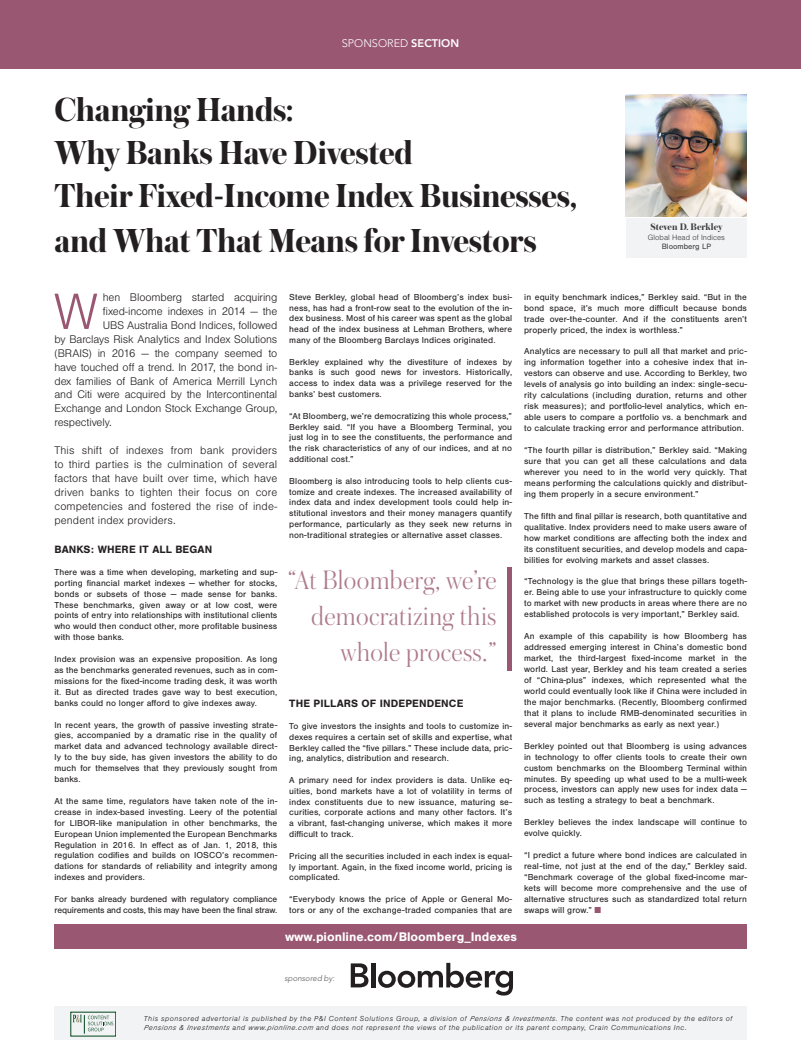
<style>
.page{position:relative;width:801px;height:1062px;background:#fff}
.page>*{position:absolute;margin:0;border:0;box-sizing:border-box;transform-origin:0 0}
.t1{font:300 52.9px "Nimbus San";color:#995772}
.t2{font:700 35px "Austin";letter-spacing:-.015em;color:#231f20}
.t3{font:300 28px/36px "Austin";letter-spacing:.01em;color:#ad7a8c;text-align:right}
.t4{font:700 13px "Nimbus San";color:#fff}
.t5{font:300 11.5px/13.9px "Nimbus San";letter-spacing:-.01em;color:#231f20;text-align:justify}
.t6{font:700 11px "Nimbus San";letter-spacing:.01em;color:#231f20}
.t7{font:300 11px "Avenir";color:#fff}
.t8{font:700 10px "Austin";letter-spacing:.01em;color:#3e3e3f}
.t9{font:9px/11px "Nimbus San";letter-spacing:.01em;color:#231f20;text-align:justify}
.t10{font:9px/10.9px "Nimbus San";letter-spacing:-.01em;color:#231f20}
.t11{font:300 8px "Nimbus San";color:#3e3e3f}
.t12{font:italic 300 8px "Avenir";color:#57585a}
.t13{font:8px "Nimbus San";color:#3e3e3f}
.t14{font:italic 300 7.5px/9px "Nimbus San";letter-spacing:.065em;color:#231f20}
.s1{font-weight:800}
.s2{color:#995772}
</style>
<div class="page">
<div style="left:54px;top:925px;width:694px;height:24px;background:#995772"></div>
<div style="left:54px;top:1006px;width:693px;height:34px;background:#f2f3f4"></div>
<svg style="left:73px;top:1015px;width:40px;height:19px"></svg>
<svg style="left:351px;top:963px;width:17px;height:24px"></svg>
<hr style="left:371px;top:963px;width:4px;height:24px;background:#231f20">
<svg style="left:378px;top:963px;width:135px;height:33px"></svg>
<hr style="left:508px;top:567px;width:4px;height:104px;background:#995772">
<div style="left:0;top:0;width:801px;height:69px;background:#995772"></div>
<img style="left:626px;top:95px;width:121px;height:122px">
<div style="left:626px;top:218px;width:121px;height:40px;background:#f2f3f4"></div>
<p class="t7" style="left:342px;top:37px;width:119px">SPONSORED <span class="s1">SECTION</span></p>
<p class="t2" style="left:54px;top:85px;width:240px">Changing Hands:</p>
<p class="t2" style="left:54px;top:128px;width:360px">Why Banks Have Divested</p>
<p class="t2" style="left:54px;top:171px;width:524px">Their Fixed-Income Index Businesses,</p>
<p class="t2" style="left:54px;top:216px;width:484px">and What That Means for Investors</p>
<p class="t8" style="left:650px;top:220px;width:74px">Steven D. Berkley</p>
<p class="t11" style="left:648px;top:233px;width:79px">Global Head of Indices</p>
<p class="t13" style="left:662px;top:242px;width:51px">Bloomberg LP</p>
<p class="t1" style="left:54px;top:284px;width:46px">W</p>
<p class="t5" style="left:103px;top:291px;width:176px">hen Bloomberg started acquiring</p>
<p class="t5" style="left:103px;top:305px;width:176px">fixed-income indexes in 2014 — the</p>
<p class="t5" style="left:103px;top:319px;width:176px">UBS Australia Bond Indices, followed</p>
<p class="t5" style="left:54px;top:332px;width:224px">by Barclays Risk Analytics and Index Solutions</p>
<p class="t5" style="left:54px;top:346px;width:224px">(BRAIS) in 2016 ― the company seemed to</p>
<p class="t5" style="left:54px;top:360px;width:224px">have touched off a trend. In 2017, the bond in-</p>
<p class="t5" style="left:54px;top:374px;width:224px">dex families of Bank of America Merrill Lynch</p>
<p class="t5" style="left:54px;top:388px;width:224px">and Citi were acquired by the Intercontinental</p>
<p class="t5" style="left:54px;top:402px;width:224px">Exchange and London Stock Exchange Group,</p>
<p class="t5" style="left:54px;top:416px;width:59px">respectively.</p>
<p class="t5" style="left:54px;top:444px;width:224px">This shift of indexes from bank providers to third parties is the culmination of several factors that have built over time, which have driven banks to tighten their focus on core competencies and fostered the rise of inde&shy;pendent index providers.</p>
<p class="t6" style="left:54px;top:543px;width:159px">BANKS: WHERE IT ALL BEGAN</p>
<p class="t9" style="left:54px;top:567px;width:224px">There was a time when developing, marketing and sup&shy;porting financial market indexes — whether for stocks, bonds or subsets of those ― made sense for banks.<br>These benchmarks, given away or at low cost, were points of entry into relationships with institutional clients who would then conduct other, more profitable business with those banks.</p>
<p class="t9" style="left:54px;top:654px;width:224px">Index provision was an expensive proposition. As long as the benchmarks generated revenues, such as in com&shy;missions for the fixed-income trading desk, it was worth it. But as directed trades gave way to best execution, banks could no longer afford to give indexes away.</p>
<p class="t9" style="left:54px;top:719px;width:224px">In recent years, the growth of passive investing strate&shy;gies, accompanied by a dramatic rise in the quality of market data and advanced technology available direct&shy;ly to the buy side, has given investors the ability to do much for themselves that they previously sought from banks.</p>
<p class="t9" style="left:54px;top:796px;width:224px">At the same time, regulators have taken note of the in&shy;crease in index-based investing. Leery of the potential for LIBOR-like manipulation in other benchmarks, the European Union implemented the European Benchmarks Regulation in 2016. In effect as of Jan. 1, 2018, this regulation codifies and builds on IOSCO’s recommen&shy;dations for standards of reliability and integrity among indexes and providers.</p>
<p class="t10" style="left:54px;top:894px;width:224px">For banks already burdened with regulatory compliance requirements and costs, this may have been the final straw.</p>
<p class="t9" style="left:289px;top:291px;width:224px">Steve Berkley, global head of Bloomberg’s index busi&shy;ness, has had a front-row seat to the evolution of the in&shy;dex business. Most of his career was spent as the global head of the index business at Lehman Brothers, where many of the Bloomberg Barclays Indices originated.</p>
<p class="t9" style="left:289px;top:356px;width:224px">Berkley explained why the divestiture of indexes by banks is such good news for investors. Historically, access to index data was a privilege reserved for the banks’ best customers.</p>
<p class="t9" style="left:289px;top:411px;width:224px">“At Bloomberg, we’re democratizing this whole process,” Berkley said. “If you have a Bloomberg Terminal, you just log in to see the constituents, the performance and the risk characteristics of any of our indices, and at no additional cost.”</p>
<p class="t9" style="left:289px;top:476px;width:224px">Bloomberg is also introducing tools to help clients cus&shy;tomize and create indexes. The increased availability of index data and index development tools could help in&shy;stitutional investors and their money managers quantify performance, particularly as they seek new returns in non-traditional strategies or alternative asset classes.</p>
<p class="t3" style="left:288px;top:561px;width:210px">“At Bloomberg, we’re democratizing this whole process.”</p>
<p class="t6" style="left:289px;top:697px;width:176px">THE PILLARS OF INDEPENDENCE</p>
<p class="t9" style="left:289px;top:721px;width:224px">To give investors the insights and tools to customize in&shy;dexes requires a certain set of skills and expertise, what Berkley called the “five pillars.” These include data, pric&shy;ing, analytics, distribution and research.</p>
<p class="t9" style="left:289px;top:775px;width:224px">A primary need for index providers is data. Unlike eq&shy;uities, bond markets have a lot of volatility in terms of index constituents due to new issuance, maturing se&shy;curities, corporate actions and many other factors. It’s a vibrant, fast-changing universe, which makes it more difficult to track.</p>
<p class="t9" style="left:289px;top:851px;width:224px">Pricing all the securities included in each index is equal&shy;ly important. Again, in the fixed income world, pricing is complicated.</p>
<p class="t9" style="left:289px;top:894px;width:224px">“Everybody knows the price of Apple or General Mo&shy;tors or any of the exchange-traded companies that are</p>
<p class="t9" style="left:524px;top:291px;width:224px">in equity benchmark indices,” Berkley said. “But in the bond space, it’s much more difficult because bonds trade over-the-counter. And if the constituents aren’t properly priced, the index is worthless.”</p>
<p class="t9" style="left:524px;top:346px;width:224px">Analytics are necessary to pull all that market and pric&shy;ing information together into a cohesive index that in&shy;vestors can observe and use. According to Berkley, two levels of analysis go into building an index: single-secu&shy;rity calculations (including duration, returns and other risk measures); and portfolio-level analytics, which en&shy;able users to compare a portfolio vs. a benchmark and to calculate tracking error and performance attribution.</p>
<p class="t9" style="left:524px;top:445px;width:224px">“The fourth pillar is distribution,” Berkley said. “Making sure that you can get all these calculations and data wherever you need to in the world very quickly. That means performing the calculations quickly and distribut&shy;ing them properly in a secure environment.”</p>
<p class="t9" style="left:524px;top:510px;width:224px">The fifth and final pillar is research, both quantitative and qualitative. Index providers need to make users aware of how market conditions are affecting both the index and its constituent securities, and develop models and capa&shy;bilities for evolving markets and asset classes.</p>
<p class="t9" style="left:524px;top:576px;width:224px">“Technology is the glue that brings these pillars togeth&shy;er. Being able to use your infrastructure to quickly come to market with new products in areas where there are no established protocols is very important,” Berkley said.</p>
<p class="t9" style="left:524px;top:631px;width:224px">An example of this capability is how Bloomberg has addressed emerging interest in China’s domestic bond market, the third-largest fixed-income market in the world. Last year, Berkley and his team created a series of “China-plus” indexes, which represented what the world could eventually look like if China were included in the major benchmarks. (Recently, Bloomberg confirmed that it plans to include RMB-denominated securities in several major benchmarks as early as next year.)</p>
<p class="t9" style="left:524px;top:740px;width:224px">Berkley pointed out that Bloomberg is using advances in technology to offer clients tools to create their own custom benchmarks on the Bloomberg Terminal within minutes. By speeding up what used to be a multi-week process, investors can apply new uses for index data — such as testing a strategy to beat a benchmark.</p>
<p class="t9" style="left:524px;top:817px;width:224px">Berkley believes the index landscape will continue to evolve quickly.</p>
<p class="t9" style="left:524px;top:850px;width:224px">“I predict a future where bond indices are calculated in real-time, not just at the end of the day,” Berkley said. “Benchmark coverage of the global fixed-income mar&shy;kets will become more comprehensive and the use of alternative structures such as standardized total return swaps will grow.” <span class="s2">■</span></p>
<p class="t4" style="left:285px;top:930px;width:233px">www.pionline.com/Bloomberg_Indexes</p>
<p class="t12" style="left:284px;top:974px;width:52px">sponsored by:</p>
<p class="t14" style="left:144px;top:1014px;width:590px">This sponsored advertorial is published by the P&amp;I Content Solutions Group, a division of Pensions &amp; Investments. The content was not produced by the editors of<br>Pensions &amp; Investments and www.pionline.com and does not represent the views of the publication or its parent company, Crain Communications Inc.</p>
</div>
